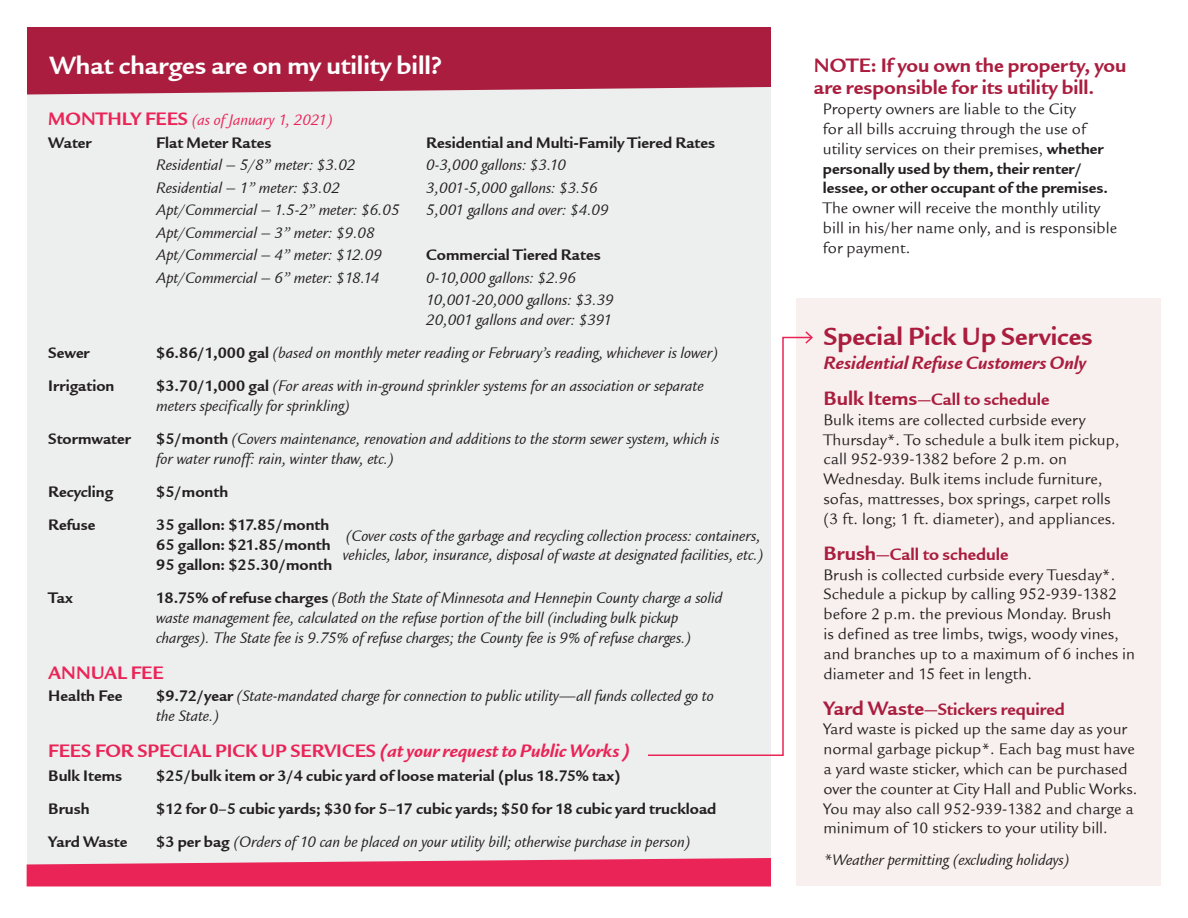
<style>
.page{position:relative;width:1188px;height:918px;background:#fff}
.page>*{position:absolute;margin:0;border:0;box-sizing:border-box;transform-origin:0 0}
.Subhead{font:27px "Legacy Sans ITCTT Bold";color:#fff}
.Subhead-2{font:27px "Legacy Sans ITCTT Bold";color:#aa1d3e}
.Subsubhead{font:21px/22.5px "Legacy Sans ITCTT Bold";color:#aa1d3e}
.Subsubsubhead{font:19.5px "Legacy Sans ITCTT Bold";color:#ea2457}
.Subhead-3{font:italic 19.5px "Legacy Sans ITCTT Bold";color:#aa1d3e}
.Subsubhead-2{font:18px "Legacy Sans ITCTT Bold";color:#aa1d3e}
.Subsubsubhead-2{font:italic 16.5px/19.8px "Legacy Sans ITCTT Book";color:#231f20}
.Body_after_Subhead{font:16.5px/19.8px "Legacy Sans ITCTT Book";color:#231f20}
.Subsubsubhead-3{font:16.5px/19.6px "Legacy Sans ITCTT Bold";color:#231f20}
.Body_after_Subhead-2{font:italic 16.5px/19.8px "Legacy Sans ITCTT Book";color:#231f20}
.Body{font:italic 16.5px "Legacy Sans ITCTT Book";color:#231f20}
.Subsubsubhead-4{font:italic 16.5px "Legacy Sans ITCTT Book";color:#ea2457}
.s1{font-family:"Legacy Sans ITCTT Bold";font-style:normal;font-size:19.5px}
.s2{font-family:"Legacy Sans ITCTT Bold";font-style:normal}
.s3{font-style:italic}
.s4{font-family:"Legacy Sans ITCTT Bold"}
.s5{font-size:21px}
</style>
<div class="page">
<div style="left:27px;top:94px;width:744px;height:764px;background:#edeeee"></div>
<div style="left:27px;top:27px;width:744px;height:67px;background:#aa1d3e"></div>
<div style="left:796px;top:298px;width:365px;height:588px;background:#f8f0ee"></div>
<svg style="left:27px;top:858px;width:744px;height:28px;background:#ea3b68"></svg>
<svg style="left:646px;top:336px;width:158px;height:421px"></svg>
<svg style="left:804px;top:331px;width:9px;height:13px"></svg>
<p class="Subhead" style="left:50px;top:49px;width:394px">What charges are on my utility bill?</p>
<p class="Subsubsubhead-4" style="left:48px;top:111px;width:286px"><span class="s1">MONTHLY FEES</span> (as of January 1, 2021)</p>
<p class="Subsubsubhead-3" style="left:48px;top:133px;width:45px">Water</p>
<p class="Subsubsubhead-3" style="left:156px;top:133px;width:117px">Flat Meter Rates</p>
<p class="Subsubsubhead-3" style="left:426px;top:133px;width:290px">Residential and Multi-Family Tiered Rates</p>
<p class="Subsubsubhead-2" style="left:156px;top:156px;width:201px">Residential – 5/8” meter: $3.02</p>
<p class="Subsubsubhead-2" style="left:426px;top:156px;width:141px">0-3,000 gallons: $3.10</p>
<p class="Subsubsubhead-2" style="left:156px;top:178px;width:185px">Residential – 1” meter: $3.02</p>
<p class="Subsubsubhead-2" style="left:426px;top:178px;width:173px">3,001-5,000 gallons: $3.56</p>
<p class="Subsubsubhead-2" style="left:156px;top:201px;width:245px">Apt/Commercial – 1.5-2” meter: $6.05</p>
<p class="Subsubsubhead-2" style="left:426px;top:201px;width:184px">5,001 gallons and over: $4.09</p>
<p class="Subsubsubhead-2" style="left:156px;top:223px;width:220px">Apt/Commercial – 3” meter: $9.08</p>
<p class="Subsubsubhead-2" style="left:156px;top:246px;width:227px">Apt/Commercial – 4” meter: $12.09</p>
<p class="Subsubsubhead-3" style="left:426px;top:245px;width:176px">Commercial Tiered Rates</p>
<p class="Subsubsubhead-2" style="left:156px;top:268px;width:225px">Apt/Commercial – 6” meter: $18.14</p>
<p class="Subsubsubhead-2" style="left:426px;top:268px;width:151px">0-10,000 gallons: $2.96</p>
<p class="Subsubsubhead-2" style="left:426px;top:291px;width:189px">10,001-20,000 gallons: $3.39<br>20,001 gallons and over: $391</p>
<p class="Subsubsubhead-3" style="left:48px;top:343px;width:43px">Sewer</p>
<p class="Subsubsubhead-2" style="left:156px;top:343px;width:563px"><span class="s2">$6.86/1,000 gal</span> (based on monthly meter reading or February’s reading, whichever is lower)</p>
<p class="Subsubsubhead-3" style="left:48px;top:376px;width:68px">Irrigation</p>
<p class="Subsubsubhead-2" style="left:156px;top:376px;width:549px"><span class="s2">$3.70/1,000 gal</span> (For areas with in-ground sprinkler systems for an association or separate meters specifically for sprinkling)</p>
<p class="Subsubsubhead-3" style="left:48px;top:429px;width:84px">Stormwater</p>
<p class="Subsubsubhead-2" style="left:156px;top:430px;width:565px"><span class="s2">$5/month</span> (Covers maintenance, renovation and additions to the storm sewer system, which is for water runoff: rain, winter thaw, etc.)</p>
<p class="Subsubsubhead-3" style="left:48px;top:482px;width:66px">Recycling</p>
<p class="Subsubsubhead-3" style="left:156px;top:482px;width:73px">$5/month</p>
<p class="Subsubsubhead-3" style="left:48px;top:515px;width:49px">Refuse</p>
<p class="Subsubsubhead-3" style="left:156px;top:515px;width:178px">35 gallon: $17.85/month<br>65 gallon: $21.85/month<br>95 gallon: $25.30/month</p>
<p class="Subsubsubhead-3" style="left:48px;top:588px;width:26px">Tax</p>
<p class="Subsubsubhead-2" style="left:156px;top:588px;width:568px"><span class="s2">18.75% of refuse charges</span> (Both the State of Minnesota and Hennepin County charge a solid waste management fee, calculated on the refuse portion of the bill (including bulk pickup charges). The State fee is 9.75% of refuse charges; the County fee is 9% of refuse charges.)</p>
<p class="Subsubsubhead" style="left:48px;top:661px;width:117px">ANNUAL FEE</p>
<p class="Subsubsubhead-3" style="left:48px;top:686px;width:76px">Health Fee</p>
<p class="Subsubsubhead-2" style="left:156px;top:687px;width:559px"><span class="s2">$9.72/year</span> (State-mandated charge for connection to public utility—all funds collected go to the State.)</p>
<p class="Subsubsubhead" style="left:48px;top:740px;width:583px">FEES FOR SPECIAL PICK UP SERVICES <span class="s3">(at your request to Public Works )</span></p>
<p class="Subsubsubhead-3" style="left:48px;top:766px;width:75px">Bulk Items</p>
<p class="Subsubsubhead-3" style="left:156px;top:766px;width:466px">$25/bulk item or 3/4 cubic yard of loose material (plus 18.75% tax)</p>
<p class="Subsubsubhead-3" style="left:48px;top:799px;width:43px">Brush</p>
<p class="Subsubsubhead-3" style="left:156px;top:799px;width:562px">$12 for 0–5 cubic yards; $30 for 5–17 cubic yards; $50 for 18 cubic yard truckload</p>
<p class="Subsubsubhead-3" style="left:48px;top:832px;width:81px">Yard Waste</p>
<p class="Subsubsubhead-2" style="left:156px;top:832px;width:536px"><span class="s2">$3 per bag</span> (Orders of 10 can be placed on your utility bill; otherwise purchase in person)</p>
<p class="Body_after_Subhead-2" style="left:343px;top:526px;width:422px">(Cover costs of the garbage and recycling collection process: containers, vehicles, labor, insurance, disposal of waste at designated facilities, etc.)</p>
<p class="Subsubhead" style="left:814px;top:54px;width:314px">NOTE: If you own the property, you are responsible for its utility bill.</p>
<p class="Body_after_Subhead" style="left:823px;top:99px;width:296px">Property owners are liable to the City<br>for all bills accruing through the use of utility services on their premises, <span class="s4">whether personally used by them, their renter/ lessee, or other occupant of the premises.<br></span>The owner will receive the monthly utility bill in his/her name only, and is responsible for payment.</p>
<p class="Subhead-2" style="left:824px;top:321px;width:271px">Special Pick Up Services</p>
<p class="Subhead-3" style="left:824px;top:352px;width:265px">Residential Refuse Customers Only</p>
<p class="Subsubhead-2" style="left:824px;top:389px;width:228px"><span class="s5">Bulk Items</span>—Call to schedule</p>
<p class="Body_after_Subhead" style="left:824px;top:410px;width:298px">Bulk items are collected curbside every Thursday*. To schedule a bulk item pickup, call 952-939-1382 before 2 p.m. on Wednesday. Bulk items include furniture, sofas, mattresses, box springs, carpet rolls (3 ft. long; 1 ft. diameter), and appliances.</p>
<p class="Subsubhead-2" style="left:824px;top:544px;width:186px"><span class="s5">Brush</span>—Call to schedule</p>
<p class="Body_after_Subhead" style="left:824px;top:565px;width:313px">Brush is collected curbside every Tuesday*.<br>Schedule a pickup by calling 952-939-1382 before 2 p.m. the previous Monday. Brush<br>is defined as tree limbs, twigs, woody vines, and branches up to a maximum of 6 inches in diameter and 15 feet in length.</p>
<p class="Subsubhead-2" style="left:824px;top:699px;width:243px"><span class="s5">Yard Waste</span>—Stickers required</p>
<p class="Body_after_Subhead" style="left:824px;top:720px;width:315px">Yard waste is picked up the same day as your normal garbage pickup*. Each bag must have a yard waste sticker, which can be purchased over the counter at City Hall and Public Works.<br>You may also call 952-939-1382 and charge a minimum of 10 stickers to your utility bill.</p>
<p class="Body" style="left:824px;top:851px;width:248px">*Weather permitting (excluding holidays)</p>
</div>
